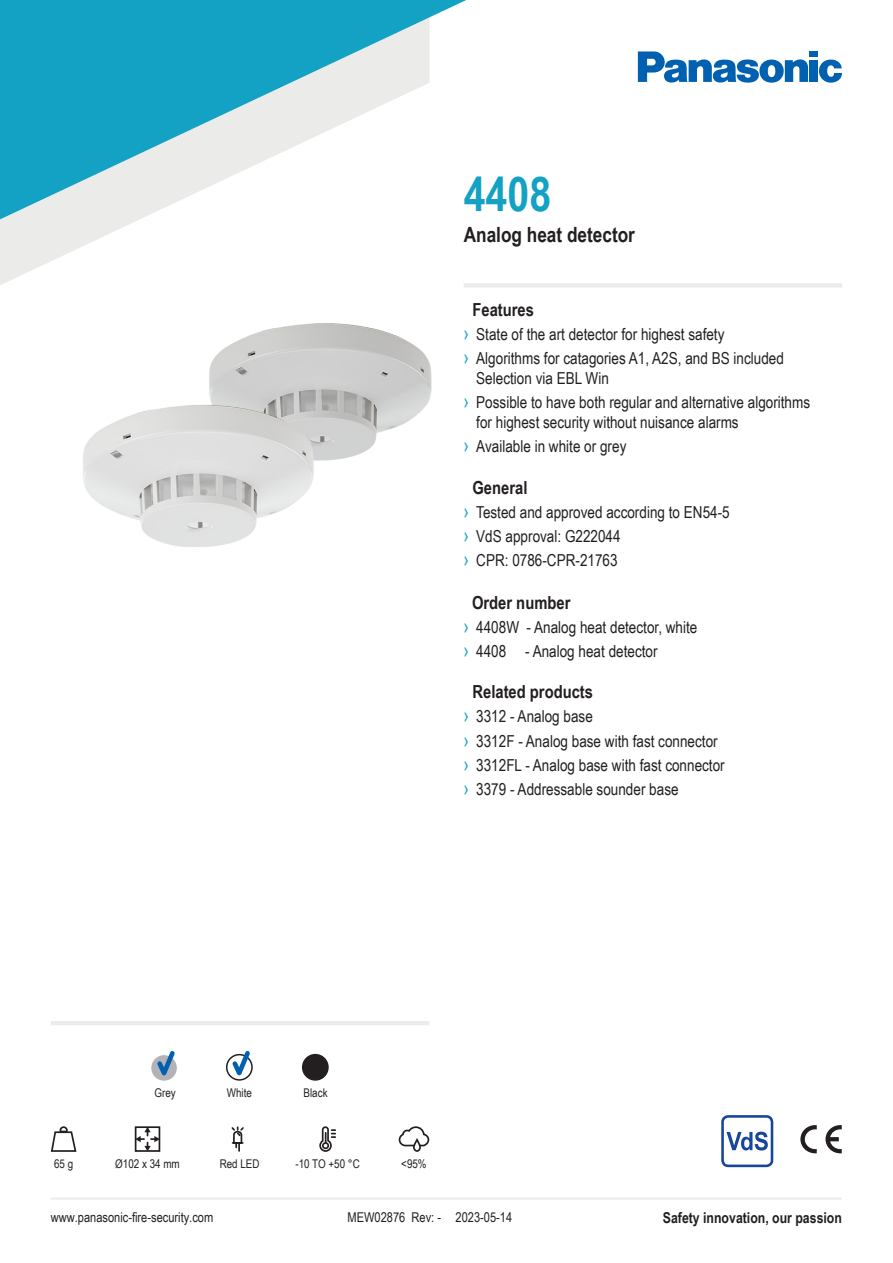
<style>
.page{position:relative;width:893px;height:1263px;background:#fff}
.page>*{position:absolute;margin:0;border:0;box-sizing:border-box;transform-origin:0 0}
.t1{font:700 48px "Arial Narrow";color:#13a1c4}
.t2{font:700 21px "Arial Narrow";color:#231f20}
.t3{font:700 18px "Arial Narrow";color:#231f20}
.t4{font:16.5px/19.8px "Arial Narrow";color:#231f20}
.t5{font:700 15px "Arial Narrow";color:#231f20}
.t6{font:13.5px "Arial Narrow";color:#231f20}
.t7{font:12px "Arial Narrow";color:#231f20}
.s1{font-size:19.5px;color:#13a1c4}
</style>
<div class="page">
<svg style="left:0;top:219px;width:140px;height:66px;fill:#ebebea"></svg>
<svg style="left:0;top:0;width:466px;height:219px"></svg>
<svg style="left:819px;top:59px;width:23px;height:24px"></svg>
<div style="left:810px;top:51px;width:8px;height:6px;background:#0161b0"></div>
<div style="left:810px;top:60px;width:8px;height:22px;background:#0161b0"></div>
<svg style="left:638px;top:51px;width:170px;height:32px"></svg>
<svg style="left:721px;top:1115px;width:52px;height:52px"></svg>
<svg style="left:825px;top:1125px;width:17px;height:28px"></svg>
<svg style="left:800px;top:1125px;width:17px;height:28px"></svg>
<hr style="left:51px;top:1197px;width:791px;height:2px;background:#ebebea">
<hr style="left:51px;top:1021px;width:378px;height:4px;background:#ebebea">
<hr style="left:464px;top:283px;width:378px;height:4px;background:#ebebea">
<svg style="left:138px;top:1129px;width:19px;height:20px"></svg>
<div style="left:135px;top:1126px;width:25px;height:26px;border:2px solid #231f20"></div>
<svg style="left:398px;top:1126px;width:32px;height:26px"></svg>
<svg style="left:50px;top:1126px;width:27px;height:26px"></svg>
<svg style="left:319px;top:1126px;width:16px;height:26px"></svg>
<svg style="left:231px;top:1126px;width:13px;height:26px"></svg>
<div style="left:151px;top:1055px;width:26px;height:26px;border:2px solid #b2b3b7;border-radius:50%"></div>
<div style="left:226px;top:1054px;width:27px;height:27px;border:2px solid #231f20;border-radius:50%"></div>
<svg style="left:229px;top:1051px;width:24px;height:30px"></svg>
<div style="left:303px;top:1055px;width:25px;height:25px;background:#231f20;border-radius:50%"></div>
<div style="left:302px;top:1054px;width:27px;height:27px;border:2px solid #231f20;border-radius:50%"></div>
<svg style="left:153px;top:1051px;width:24px;height:30px"></svg>
<img style="left:221px;top:323px;width:211px;height:132px">
<img style="left:83px;top:351px;width:274px;height:196px">
<p class="t1" style="left:464px;top:158px;width:89px">4408</p>
<p class="t2" style="left:464px;top:219px;width:173px">Analog heat detector</p>
<p class="t3" style="left:472px;top:296px;width:63px">Features</p>
<p class="t4" style="left:463px;top:324px;width:262px"><span class="s1">›</span> State of the art detector for highest safety</p>
<p class="t4" style="left:476px;top:348px;width:309px;text-indent:-13px"><span class="s1">›</span> Algorithms for catagories A1, A2S, and BS included<br>Selection via EBL Win</p>
<p class="t4" style="left:476px;top:392px;width:335px;text-indent:-13px"><span class="s1">›</span> Possible to have both regular and alternative algorithms for highest security without nuisance alarms</p>
<p class="t4" style="left:463px;top:436px;width:164px"><span class="s1">›</span> Available in white or grey</p>
<p class="t3" style="left:472px;top:473px;width:56px">General</p>
<p class="t4" style="left:463px;top:501px;width:268px"><span class="s1">›</span> Tested and approved according to EN54-5</p>
<p class="t4" style="left:463px;top:525px;width:159px"><span class="s1">›</span> VdS approval: G222044</p>
<p class="t4" style="left:463px;top:549px;width:156px"><span class="s1">›</span> CPR: 0786-CPR-21763</p>
<p class="t3" style="left:472px;top:589px;width:100px">Order number</p>
<p class="t4" style="left:463px;top:617px;width:235px"><span class="s1">›</span> 4408W - Analog heat detector, white</p>
<p class="t4" style="left:463px;top:641px;width:196px"><span class="s1">›</span> 4408 - Analog heat detector</p>
<p class="t3" style="left:472px;top:678px;width:122px">Related products</p>
<p class="t4" style="left:463px;top:706px;width:131px"><span class="s1">›</span> 3312 - Analog base</p>
<p class="t4" style="left:463px;top:730px;width:256px"><span class="s1">›</span> 3312F - Analog base with fast connector</p>
<p class="t4" style="left:463px;top:754px;width:263px"><span class="s1">›</span> 3312FL - Analog base with fast connector</p>
<p class="t4" style="left:463px;top:778px;width:217px"><span class="s1">›</span> 3379 - Addressable sounder base</p>
<p class="t7" style="left:155px;top:1084px;width:23px">Grey</p>
<p class="t7" style="left:227px;top:1084px;width:27px">White</p>
<p class="t7" style="left:304px;top:1084px;width:26px">Black</p>
<p class="t7" style="left:54px;top:1155px;width:21px">65 g</p>
<p class="t7" style="left:115px;top:1155px;width:66px">Ø102 x 34 mm</p>
<p class="t7" style="left:220px;top:1155px;width:41px">Red LED</p>
<p class="t7" style="left:296px;top:1155px;width:66px">-10 TO +50 °C</p>
<p class="t7" style="left:401px;top:1155px;width:27px">&lt;95%</p>
<p class="t6" style="left:51px;top:1207px;width:164px">www.panasonic-fire-security.com</p>
<p class="t5" style="left:663px;top:1206px;width:181px">Safety innovation, our passion</p>
<p class="t6" style="left:348px;top:1207px;width:166px">MEW02876 Rev: - 2023-05-14</p>
</div>
